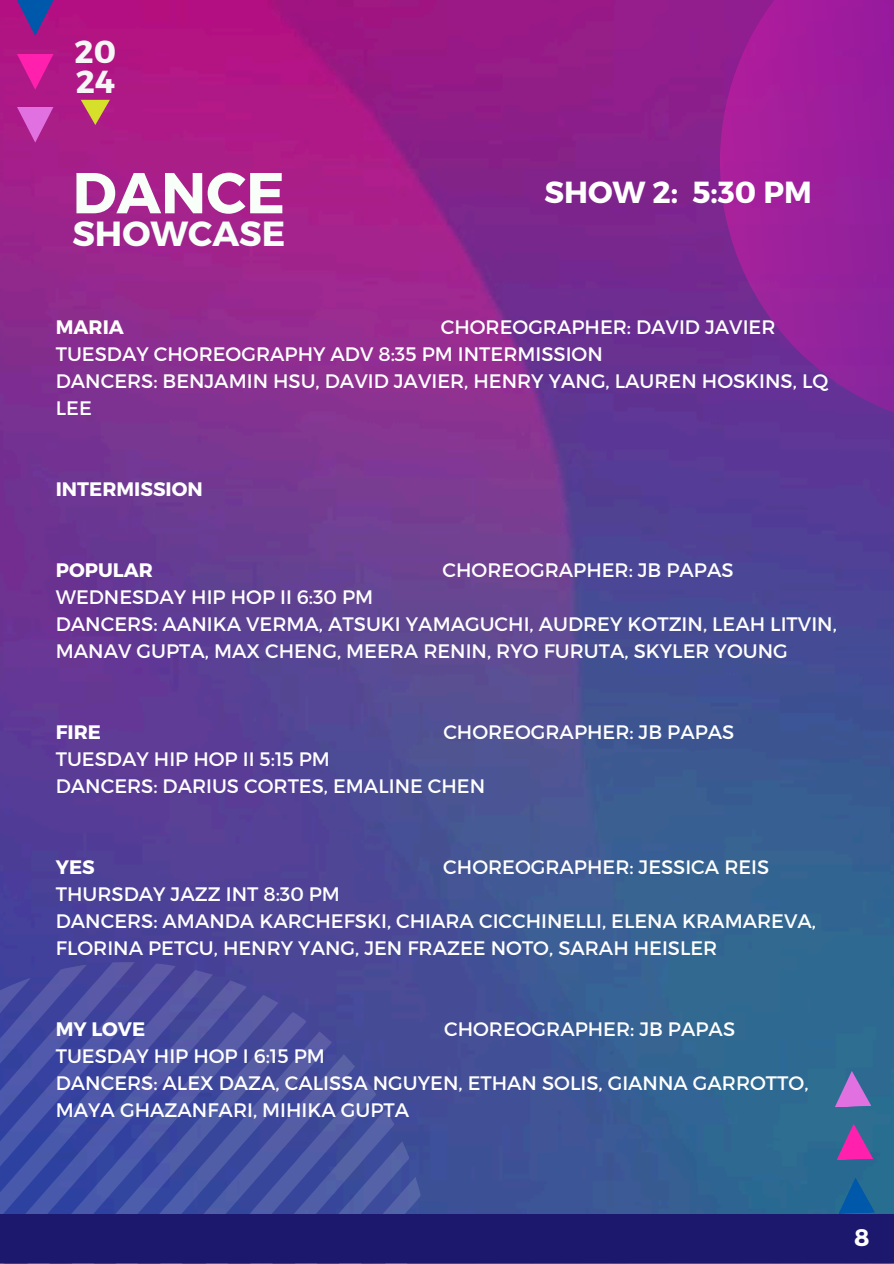
<style>
.page{position:relative;width:894px;height:1264px;background:#fff}
.page>*{position:absolute;margin:0;border:0;box-sizing:border-box;transform-origin:0 0}
.t1{font:700 57.6px "Montserrat";color:#f7fff8}
.t2{font:700 34.95px "Montserrat";color:#f7fff8}
.t3{font:700 31.8px/29.4px "Montserrat";color:#f6f6f6}
.t4{font:700 30.45px "Montserrat";color:#fff}
.t5{font:700 24px "Montserrat";color:#fff}
.t6{font:19.5px/27px "Montserrat";color:#fff}
.t7{font:700 19.5px "Montserrat";color:#fff}
</style>
<div class="page">
<img style="left:0;top:0;width:893px;height:1263px">
<svg style="left:81px;top:100px;width:29px;height:25px"></svg>
<svg style="left:17px;top:0;width:37px;height:36px"></svg>
<svg style="left:17px;top:54px;width:37px;height:36px"></svg>
<svg style="left:17px;top:107px;width:37px;height:36px"></svg>
<svg style="left:610px;top:0;width:283px;height:539px"></svg>
<svg style="left:0;top:962px;width:427px;height:301px"></svg>
<div style="left:0;top:1213px;width:893px;height:49px;background:#1c186d"></div>
<svg style="left:838px;top:1177px;width:36px;height:36px"></svg>
<svg style="left:836px;top:1123px;width:37px;height:37px"></svg>
<svg style="left:834px;top:1070px;width:37px;height:37px"></svg>
<h1 class="t3" style="left:74px;top:36px;width:43px">20<br>24</h1>
<p class="t1" style="left:72px;top:155px;width:214px">DANCE</p>
<p class="t2" style="left:72px;top:211px;width:214px">SHOWCASE</p>
<p class="t4" style="left:544px;top:172px;width:269px">SHOW 2: 5:30 PM</p>
<p class="t7" style="left:56px;top:314px;width:70px">MARIA</p>
<p class="t6" style="left:440px;top:312px;width:336px">CHOREOGRAPHER: DAVID JAVIER</p>
<h1 class="t6" style="left:56px;top:339px;width:548px">TUESDAY CHOREOGRAPHY ADV 8:35 PM INTERMISSION</h1>
<h2 class="t6" style="left:56px;top:366px;width:774px">DANCERS: BENJAMIN HSU, DAVID JAVIER, HENRY YANG, LAUREN HOSKINS, LQ<br>LEE</h2>
<p class="t7" style="left:56px;top:476px;width:148px">INTERMISSION</p>
<p class="t7" style="left:56px;top:557px;width:99px">POPULAR</p>
<p class="t6" style="left:442px;top:555px;width:292px">CHOREOGRAPHER: JB PAPAS</p>
<p class="t6" style="left:56px;top:582px;width:319px">WEDNESDAY HIP HOP II 6:30 PM</p>
<h3 class="t6" style="left:56px;top:609px;width:782px">DANCERS: AANIKA VERMA, ATSUKI YAMAGUCHI, AUDREY KOTZIN, LEAH LITVIN,<br>MANAV GUPTA, MAX CHENG, MEERA RENIN, RYO FURUTA, SKYLER YOUNG</h3>
<p class="t7" style="left:56px;top:719px;width:47px">FIRE</p>
<p class="t6" style="left:443px;top:717px;width:292px">CHOREOGRAPHER: JB PAPAS</p>
<p class="t6" style="left:56px;top:744px;width:276px">TUESDAY HIP HOP II 5:15 PM</p>
<p class="t6" style="left:56px;top:771px;width:431px">DANCERS: DARIUS CORTES, EMALINE CHEN</p>
<p class="t7" style="left:56px;top:854px;width:40px">YES</p>
<p class="t6" style="left:443px;top:852px;width:327px">CHOREOGRAPHER: JESSICA REIS</p>
<p class="t6" style="left:56px;top:879px;width:286px">THURSDAY JAZZ INT 8:30 PM</p>
<p class="t6" style="left:56px;top:906px;width:761px">DANCERS: AMANDA KARCHEFSKI, CHIARA CICCHINELLI, ELENA KRAMAREVA,<br>FLORINA PETCU, HENRY YANG, JEN FRAZEE NOTO, SARAH HEISLER</p>
<p class="t7" style="left:56px;top:1016px;width:91px">MY LOVE</p>
<p class="t6" style="left:444px;top:1014px;width:292px">CHOREOGRAPHER: JB PAPAS</p>
<p class="t6" style="left:56px;top:1041px;width:270px">TUESDAY HIP HOP I 6:15 PM</p>
<p class="t6" style="left:56px;top:1068px;width:754px">DANCERS: ALEX DAZA, CALISSA NGUYEN, ETHAN SOLIS, GIANNA GARROTTO,<br>MAYA GHAZANFARI, MIHIKA GUPTA</p>
<p class="t5" style="left:854px;top:1222px;width:17px">8</p>
</div>
